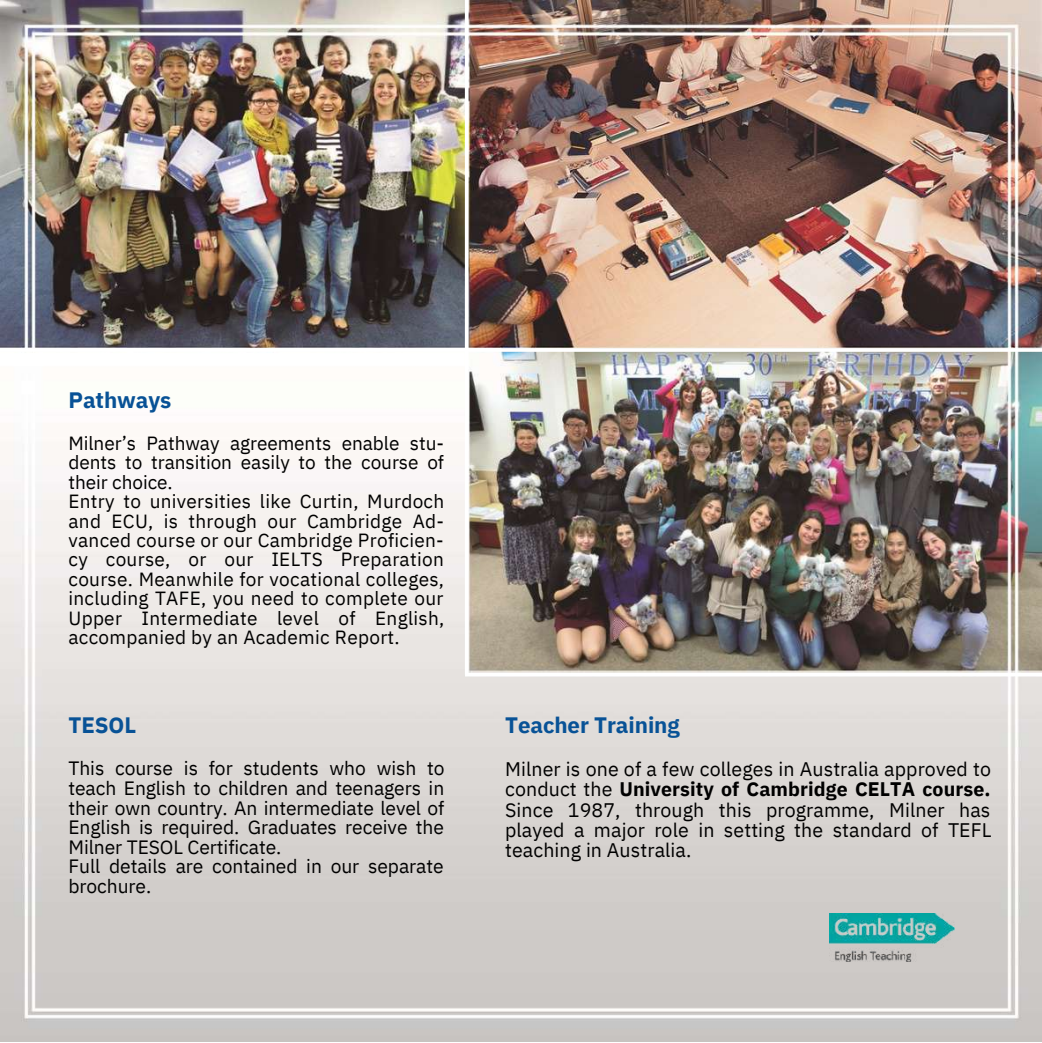
<style>
.page{position:relative;width:1042px;height:1043px;background:#fff}
.page>*{position:absolute;margin:0;border:0;box-sizing:border-box;transform-origin:0 0}
.t1{font:700 22.22px "IBM Plex Sans";letter-spacing:-.005em;color:#085296}
.t2{font:19.6px/20.1px "IBM Plex Sans";letter-spacing:.005em;color:#000;text-align:justify}
.t3{font:19.25px/19.6px "IBM Plex Sans";letter-spacing:-.005em;color:#000}
.t4{font:19.07px/19.4px "IBM Plex Sans";letter-spacing:.015em;color:#000}
.s1{font-weight:700}
</style>
<div class="page">
<img style="left:0;top:0;width:1041px;height:1041px">
<img style="left:829px;top:913px;width:125px;height:47px">
<hr style="left:0;top:348px;width:1041px;height:4px;background:#fff">
<svg style="left:465px;top:672px;width:576px;height:4px"></svg>
<hr style="left:465px;top:0;width:3px;height:674px;background:#fff">
<p class="t1" style="left:68px;top:385px;width:104px">Pathways</p>
<p class="t4" style="left:68px;top:433px;width:377px">Milner’s Pathway agreements enable stu&shy;dents to transition easily to the course of their choice.<br>Entry to universities like Curtin, Murdoch and ECU, is through our Cambridge Ad&shy;vanced course or our Cambridge Proficien&shy;cy course, or our IELTS Preparation course. Meanwhile for vocational colleges, including TAFE, you need to complete our Upper Intermediate level of English, accompanied by an Academic Report.</p>
<p class="t1" style="left:68px;top:710px;width:69px">TESOL</p>
<p class="t3" style="left:68px;top:758px;width:377px">This course is for students who wish to teach English to children and teenagers in their own country. An intermediate level of English is required. Graduates receive the Milner TESOL Certificate.<br>Full details are contained in our separate brochure.</p>
<p class="t1" style="left:505px;top:710px;width:176px">Teacher Training</p>
<p class="t2" style="left:505px;top:758px;width:488px">Milner is one of a few colleges in Australia approved to conduct the <span class="s1">University of Cambridge CELTA course.<br></span>Since 1987, through this programme, Milner has played a major role in setting the standard of TEFL teaching in Australia.</p>
</div>
